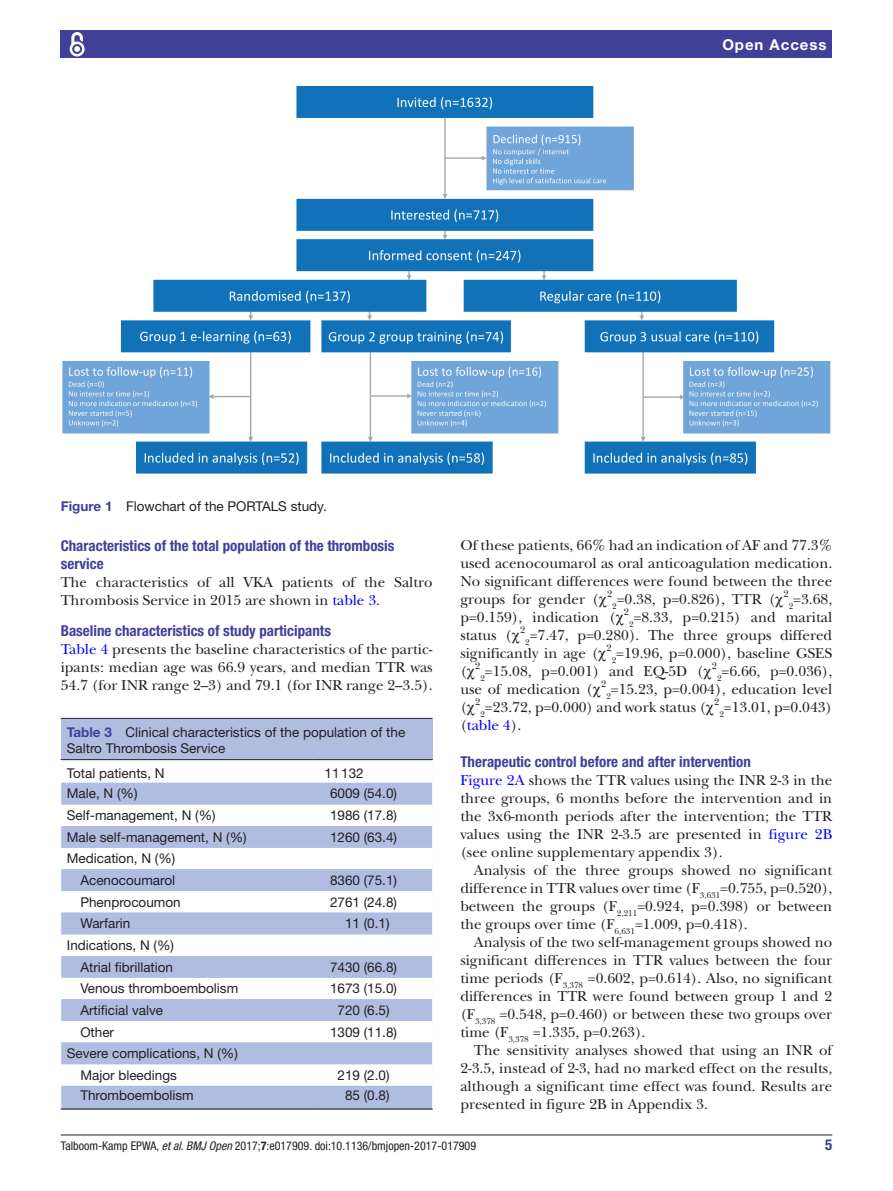
<style>
.page{position:relative;width:893px;height:1191px;background:#fff}
.page>*{position:absolute;margin:0;border:0;box-sizing:border-box;transform-origin:0 0}
.t1{font:15px/18px "New Baskerville";color:#231f20;text-align:justify}
.t2{font:700 condensed 15px/18px "Helvetica Neue LT Std";color:#414099}
.t3{font:700 15px "Helvetica Neue LT Std";letter-spacing:.065em;color:#fff}
.t4{font:15px "New Baskerville";color:#00f}
.t5{font:13.5px/21.6px "Helvetica Neue LT Std";color:#231f20}
.t6{font:condensed 12px "Helvetica Neue LT Std";color:#231f20}
.t7{font:9.9px "New Baskerville";color:#231f20}
.s1{font-weight:700;color:#414099}
.s2{color:#00f}
.s3{color:#231f20}
.s4{font-style:italic}
.s5{font-weight:700}
</style>
<div class="page">
<hr style="left:61px;top:1134px;width:771px;height:1px;background:#231f20">
<div style="left:61px;top:31px;width:771px;height:27px;background:#414099"></div>
<svg style="left:69px;top:32px;width:16px;height:25px"></svg>
<img style="left:62px;top:86px;width:769px;height:388px">
<div style="left:61px;top:719px;width:372px;height:390px;background:#afbde1"></div>
<hr style="left:61px;top:718px;width:372px;height:1px;background:#231f20">
<svg style="left:61px;top:760px;width:371px;height:23px;background:#fcfcfc"></svg>
<svg style="left:61px;top:783px;width:371px;height:325px"></svg>
<hr style="left:61px;top:759px;width:252px;height:1px;background:#231f20">
<hr style="left:313px;top:759px;width:120px;height:1px;background:#231f20">
<hr style="left:61px;top:1108px;width:252px;height:1px;background:#231f20">
<hr style="left:313px;top:1108px;width:120px;height:1px;background:#231f20">
<svg style="left:432px;top:760px;width:1px;height:348px"></svg>
<p class="t3" style="left:722px;top:35px;width:106px">Open Access</p>
<p class="t5" style="left:61px;top:495px;width:268px"><span class="s1">Figure 1</span> Flowchart of the PORTALS study.</p>
<p class="t2" style="left:61px;top:536px;width:335px">Characteristics of the total population of the thrombosis service</p>
<p class="t1" style="left:61px;top:573px;width:373px">The characteristics of all VKA patients of the Saltro<br>Thrombosis Service in 2015 are shown in <span class="s2">table 3</span>.</p>
<p class="t2" style="left:61px;top:621px;width:272px">Baseline characteristics of study participants</p>
<p class="t1" style="left:61px;top:640px;width:373px"><span class="s2">Table 4</span> presents the baseline characteristics of the partic&shy;ipants: median age was 66.9 years, and median TTR was 54.7 (for INR range 2–3) and 79.1 (for INR range 2–3.5).</p>
<p class="t5" style="left:67px;top:723px;width:340px;line-height:16.5px"><span class="s1">Table 3</span> Clinical characteristics of the population of the<br>Saltro Thrombosis Service</p>
<p class="t5" style="left:67px;top:762px;width:99px">Total patients, N</p>
<p class="t5" style="left:325px;top:762px;width:41px">11132</p>
<p class="t5" style="left:67px;top:782px;width:72px">Male, N (%)</p>
<p class="t5" style="left:330px;top:782px;width:69px">6009 (54.0)</p>
<p class="t5" style="left:67px;top:804px;width:150px">Self-management, N (%)</p>
<p class="t5" style="left:330px;top:804px;width:69px">1986 (17.8)</p>
<p class="t5" style="left:67px;top:826px;width:181px">Male self-management, N (%)</p>
<p class="t5" style="left:330px;top:826px;width:69px">1260 (63.4)</p>
<p class="t5" style="left:67px;top:847px;width:110px;text-align:right">Medication, N (%)<br>Acenocoumarol</p>
<p class="t5" style="left:330px;top:869px;width:69px">8360 (75.1)</p>
<p class="t5" style="left:80px;top:891px;width:102px">Phenprocoumon</p>
<p class="t5" style="left:330px;top:891px;width:69px">2761 (24.8)</p>
<p class="t5" style="left:80px;top:912px;width:51px">Warfarin</p>
<p class="t5" style="left:345px;top:912px;width:46px">11 (0.1)</p>
<p class="t5" style="left:67px;top:934px;width:109px;text-align:right">Indications, N (%)<br>Atrial fibrillation</p>
<p class="t5" style="left:330px;top:955px;width:69px">7430 (66.8)</p>
<p class="t5" style="left:80px;top:977px;width:159px">Venous thromboembolism</p>
<p class="t5" style="left:330px;top:977px;width:69px">1673 (15.0)</p>
<p class="t5" style="left:80px;top:999px;width:84px">Artificial valve</p>
<p class="t5" style="left:337px;top:999px;width:54px">720 (6.5)</p>
<p class="t5" style="left:80px;top:1020px;width:35px">Other</p>
<p class="t5" style="left:330px;top:1020px;width:69px">1309 (11.8)</p>
<p class="t5" style="left:80px;top:1042px;width:159px;text-indent:-14px">Severe complications, N (%)<br>Major bleedings</p>
<p class="t5" style="left:337px;top:1064px;width:54px">219 (2.0)</p>
<p class="t5" style="left:80px;top:1084px;width:115px">Thromboembolism</p>
<p class="t5" style="left:345px;top:1084px;width:46px">85 (0.8)</p>
<p class="t1" style="left:460px;top:536px;width:373px">Of these patients, 66% had an indication of AF and 77.3% used acenocoumarol as oral anticoagulation medication.<br>No significant differences were found between the three groups for gender ( <sup>2</sup><sub>2</sub>=0.38, p=0.826), TTR (</p>
<p class="t7" style="left:783px;top:588px;width:7px">2</p>
<p class="t1" style="left:789px;top:590px;width:45px"><sub>2</sub>=3.68,</p>
<p class="t1" style="left:460px;top:608px;width:157px">p=0.159), indication (</p>
<p class="t7" style="left:624px;top:606px;width:7px">2</p>
<p class="t1" style="left:629px;top:608px;width:205px"><sub>2</sub>=8.33, p=0.215) and marital</p>
<p class="t1" style="left:460px;top:626px;width:53px">status (</p>
<p class="t7" style="left:520px;top:624px;width:7px">2</p>
<p class="t1" style="left:460px;top:626px;width:373px;text-indent:65px"><sub>2</sub>=7.47, p=0.280). The three groups differed significantly in age (</p>
<p class="t7" style="left:607px;top:642px;width:7px">2</p>
<p class="t1" style="left:612px;top:644px;width:222px"><sub>2</sub>=19.96, p=0.000), baseline GSES</p>
<p class="t1" style="left:460px;top:662px;width:8px">(</p>
<p class="t7" style="left:475px;top:660px;width:7px">2</p>
<p class="t1" style="left:480px;top:662px;width:225px"><sub>2</sub>=15.08, p=0.001) and EQ-5D (</p>
<p class="t7" style="left:712px;top:660px;width:7px">2</p>
<p class="t1" style="left:717px;top:662px;width:117px"><sub>2</sub>=6.66, p=0.036),</p>
<p class="t1" style="left:460px;top:680px;width:134px">use of medication (</p>
<p class="t7" style="left:601px;top:678px;width:7px">2</p>
<p class="t1" style="left:606px;top:680px;width:227px"><sub>2</sub>=15.23, p=0.004), education level</p>
<p class="t1" style="left:460px;top:698px;width:8px">(</p>
<p class="t7" style="left:475px;top:696px;width:7px">2</p>
<p class="t1" style="left:480px;top:698px;width:227px"><sub>2</sub>=23.72, p=0.000) and work status (</p>
<p class="t7" style="left:714px;top:696px;width:7px">2</p>
<p class="t1" style="left:719px;top:698px;width:114px"><sub>2</sub>=13.01, p=0.043)</p>
<p class="t4" style="left:460px;top:716px;width:62px"><span class="s3">(</span>table 4<span class="s3">).</span></p>
<p class="t2" style="left:460px;top:752px;width:292px">Therapeutic control before and after intervention</p>
<p class="t1" style="left:460px;top:771px;width:373px"><span class="s2">Figure 2A</span> shows the TTR values using the INR 2-3 in the three groups, 6 months before the intervention and in the 3x6-month periods after the intervention; the TTR values using the INR 2-3.5 are presented in <span class="s2">figure 2B </span>(see online supplementary appendix 3).</p>
<p class="t1" style="left:460px;top:861px;width:373px;text-indent:14px">Analysis of the three groups showed no significant difference in TTR values over time (F<sub>3,631</sub>=0.755, p=0.520), between the groups (F<sub>2,211</sub>=0.924, p=0.398) or between the groups over time (F<sub>6,631</sub>=1.009, p=0.418).</p>
<p class="t1" style="left:460px;top:933px;width:373px;text-indent:14px">Analysis of the two self-management groups showed no significant differences in TTR values between the four time periods (F<sub>3,378</sub> =0.602, p=0.614). Also, no significant differences in TTR were found between group 1 and 2 (F<sub>3,378</sub> =0.548, p=0.460) or between these two groups over time (F<sub>3,378</sub> =1.335, p=0.263).</p>
<p class="t1" style="left:460px;top:1041px;width:373px;text-indent:14px">The sensitivity analyses showed that using an INR of 2-3.5, instead of 2-3, had no marked effect on the results, although a significant time effect was found. Results are presented in figure 2B in Appendix 3.</p>
<p class="t6" style="left:61px;top:1138px;width:417px">Talboom-Kamp EPWA, <span class="s4">et al</span>. <span class="s4">BMJ Open</span> 2017;<span class="s5">7</span>:e017909. doi:10.1136/bmjopen-2017-017909</p>
<p class="t2" style="left:825px;top:1135px;width:9px">5</p>
</div>
